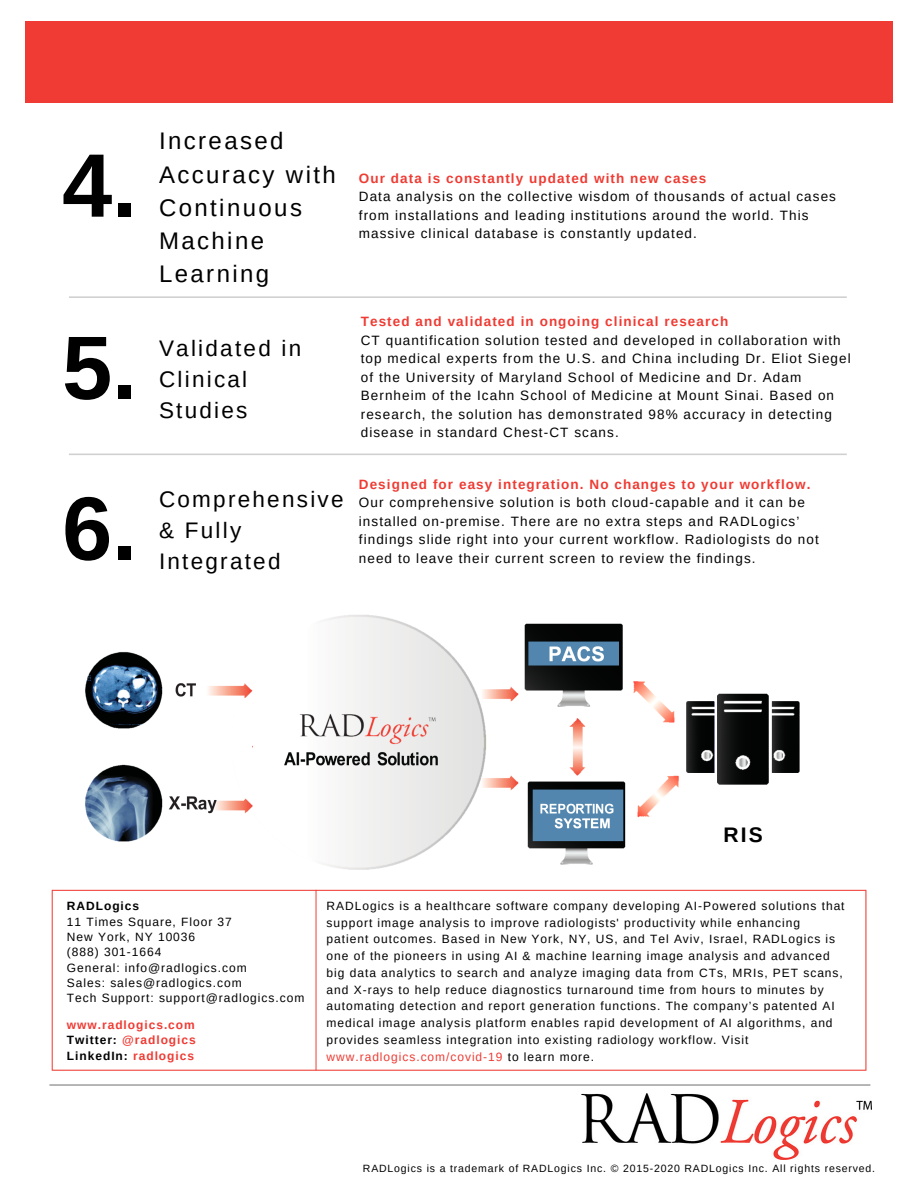
<style>
.page{position:relative;width:918px;height:1188px;background:#fff}
.page>*{position:absolute;margin:0;border:0;box-sizing:border-box;transform-origin:0 0}
.t1{font:700 90.15px "Arimo";color:#000}
.t2{font:24px/33.2px "Arimo";letter-spacing:.1em;color:#000}
.t3{font:22.5px/31px "Arimo";letter-spacing:.1em;color:#000}
.t4{font:700 21px "Arimo";color:#000}
.t5{font:13.5px/18.5px "Arimo";letter-spacing:.08em;color:#000}
.t6{font:700 13.5px "Arimo";letter-spacing:.08em;color:#ef3b33}
.t7{font:12px/16.8px "Arimo";letter-spacing:.08em;color:#000}
.t8{font:700 12px/15.3px "Arimo";letter-spacing:.08em;color:#ef3b33;text-align:justify}
.t9{font:700 12px "Arimo";letter-spacing:.08em;color:#000}
.t10{font:10.5px "Arimo";letter-spacing:.08em;color:#000}
.s1{color:#000}
.s2{color:#ef3b33}
</style>
<div class="page">
<svg style="left:69px;top:296px;width:778px;height:2px;background:#d9d9d9"></svg>
<svg style="left:52px;top:890px;width:814px;height:181px"></svg>
<svg style="left:316px;top:890px;width:1px;height:180px"></svg>
<img style="left:524px;top:623px;width:276px;height:242px">
<img style="left:85px;top:615px;width:434px;height:255px">
<svg style="left:69px;top:454px;width:778px;height:1px"></svg>
<hr style="left:49px;top:1084px;width:821px;height:2px;background:#b8b8b8">
<div style="left:25px;top:21px;width:868px;height:81px;background:#ef3b33"></div>
<img style="left:582px;top:1094px;width:290px;height:65px">
<h1 class="t1" style="left:62px;top:135px;width:77px">4.</h1>
<h1 class="t1" style="left:62px;top:317px;width:77px">5.</h1>
<h1 class="t1" style="left:62px;top:478px;width:77px">6.</h1>
<h2 class="t2" style="left:159px;top:125px;width:178px">Increased<br>Accuracy with<br>Continuous<br>Machine<br>Learning</h2>
<h3 class="t3" style="left:159px;top:332px;width:144px">Validated in<br>Clinical</h3>
<h3 class="t3" style="left:159px;top:395px;width:90px">Studies</h3>
<h3 class="t3" style="left:159px;top:484px;width:186px">Comprehensive &amp; Fully</h3>
<h3 class="t3" style="left:159px;top:546px;width:123px">Integrated</h3>
<p class="t6" style="left:359px;top:171px;width:349px">Our data is constantly updated with new cases</p>
<p class="t5" style="left:359px;top:188px;width:479px">Data analysis on the collective wisdom of thousands of actual cases from installations and leading institutions around the world. This</p>
<p class="t5" style="left:359px;top:224px;width:340px">massive clinical database is constantly updated.</p>
<p class="t6" style="left:361px;top:314px;width:369px">Tested and validated in ongoing clinical research</p>
<p class="t5" style="left:361px;top:331px;width:491px">CT quantification solution tested and developed in collaboration with top medical experts from the U.S. and China including Dr. Eliot Siegel of the University of Maryland School of Medicine and Dr. Adam Bernheim of the Icahn School of Medicine at Mount Sinai. Based on research, the solution has demonstrated 98% accuracy in detecting disease in standard Chest-CT scans.</p>
<p class="t6" style="left:359px;top:476px;width:453px">Designed for easy integration. No changes to your workflow.</p>
<p class="t5" style="left:359px;top:493px;width:462px">Our comprehensive solution is both cloud-capable and it can be installed on-premise. There are no extra steps and RADLogics’ findings slide right into your current workflow. Radiologists do not need to leave their current screen to review the findings.</p>
<h3 class="t4" style="left:723px;top:823px;width:41px">RIS</h3>
<p class="t9" style="left:67px;top:900px;width:74px">RADLogics</p>
<p class="t7" style="left:67px;top:914px;width:239px;line-height:15.3px">11 Times Square, Floor 37<br>New York, NY 10036<br>(888) 301-1664<br>General: info@radlogics.com<br>Sales: sales@radlogics.com<br>Tech Support: support@radlogics.com</p>
<p class="t8" style="left:67px;top:1017px;width:130px">www.radlogics.com <span class="s1">Twitter:</span> @radlogics <span class="s1">LinkedIn:</span> radlogics</p>
<p class="t7" style="left:327px;top:897px;width:519px">RADLogics is a healthcare software company developing AI-Powered solutions that support image analysis to improve radiologists' productivity while enhancing patient outcomes. Based in New York, NY, US, and Tel Aviv, Israel, RADLogics is one of the pioneers in using AI &amp; machine learning image analysis and advanced big data analytics to search and analyze imaging data from CTs, MRIs, PET scans, and X-rays to help reduce diagnostics turnaround time from hours to minutes by automating detection and report generation functions. The company’s patented AI medical image analysis platform enables rapid development of AI algorithms, and provides seamless integration into existing radiology workflow. Visit <span class="s2">www.radlogics.com/covid-19</span> to learn more.</p>
<p class="t10" style="left:363px;top:1163px;width:514px">RADLogics is a trademark of RADLogics Inc. © 2015-2020 RADLogics Inc. All rights reserved.</p>
</div>
